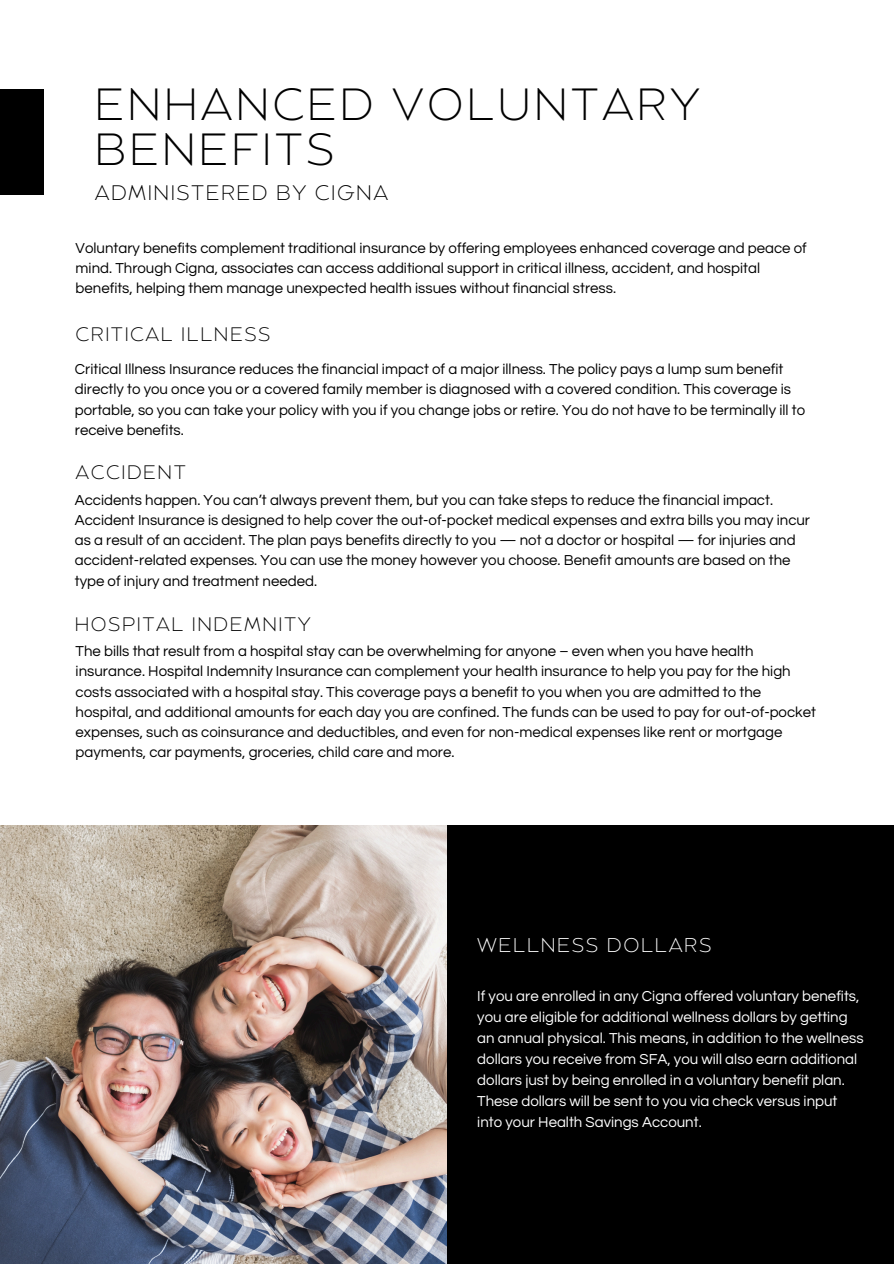
<style>
.page{position:relative;width:894px;height:1264px;background:#fff}
.page>*{position:absolute;margin:0;border:0;box-sizing:border-box;transform-origin:0 0}
.t1{font:200 45px/45px "Balgin";letter-spacing:.07em;color:#000}
.t2{font:200 21px "Balgin";letter-spacing:.07em;color:#000}
.t3{font:200 19.8px "Balgin";letter-spacing:.08em;color:#fff}
.t4{font:200 19.5px "Balgin";letter-spacing:.08em;color:#000}
.t5{font:15px/20.2px "Questrial";color:#000}
.t6{font:15px/21px "Questrial";color:#fff}
</style>
<div class="page">
<img style="left:0;top:825px;width:446px;height:438px">
<div style="left:446px;top:825px;width:447px;height:438px;background:#000"></div>
<div style="left:0;top:89px;width:43px;height:106px;background:#000"></div>
<p class="t1" style="left:95px;top:86px;width:606px">ENHANCED VOLUNTARY<br>BENEFITS</p>
<h2 class="t2" style="left:95px;top:184px;width:295px">ADMINISTERED BY CIGNA</h2>
<h1 class="t5" style="left:76px;top:238px;width:732px">Voluntary benefits complement traditional insurance by offering employees enhanced coverage and peace of mind. Through Cigna, associates can access additional support in critical illness, accident, and hospital benefits, helping them manage unexpected health issues without financial stress.</h1>
<p class="t4" style="left:76px;top:326px;width:196px">CRITICAL ILLNESS</p>
<h2 class="t5" style="left:75px;top:359px;width:731px">Critical Illness Insurance reduces the financial impact of a major illness. The policy pays a lump sum benefit directly to you once you or a covered family member is diagnosed with a covered condition. This coverage is portable, so you can take your policy with you if you change jobs or retire. You do not have to be terminally ill to receive benefits.</h2>
<p class="t4" style="left:76px;top:464px;width:112px">ACCIDENT</p>
<h2 class="t5" style="left:75px;top:490px;width:736px">Accidents happen. You can’t always prevent them, but you can take steps to reduce the financial impact.<br>Accident Insurance is designed to help cover the out-of-pocket medical expenses and extra bills you may incur as a result of an accident. The plan pays benefits directly to you — not a doctor or hospital — for injuries and accident-related expenses. You can use the money however you choose. Benefit amounts are based on the type of injury and treatment needed.</h2>
<p class="t4" style="left:75px;top:616px;width:237px">HOSPITAL INDEMNITY</p>
<p class="t5" style="left:76px;top:641px;width:741px">The bills that result from a hospital stay can be overwhelming for anyone – even when you have health insurance. Hospital Indemnity Insurance can complement your health insurance to help you pay for the high costs associated with a hospital stay. This coverage pays a benefit to you when you are admitted to the hospital, and additional amounts for each day you are confined. The funds can be used to pay for out-of-pocket expenses, such as coinsurance and deductibles, and even for non-medical expenses like rent or mortgage payments, car payments, groceries, child care and more.</p>
<h2 class="t3" style="left:477px;top:937px;width:236px">WELLNESS DOLLARS</h2>
<p class="t6" style="left:477px;top:985px;width:388px">If you are enrolled in any Cigna offered voluntary benefits, you are eligible for additional wellness dollars by getting an annual physical. This means, in addition to the wellness dollars you receive from SFA, you will also earn additional dollars just by being enrolled in a voluntary benefit plan.<br>These dollars will be sent to you via check versus input into your Health Savings Account.</p>
</div>
